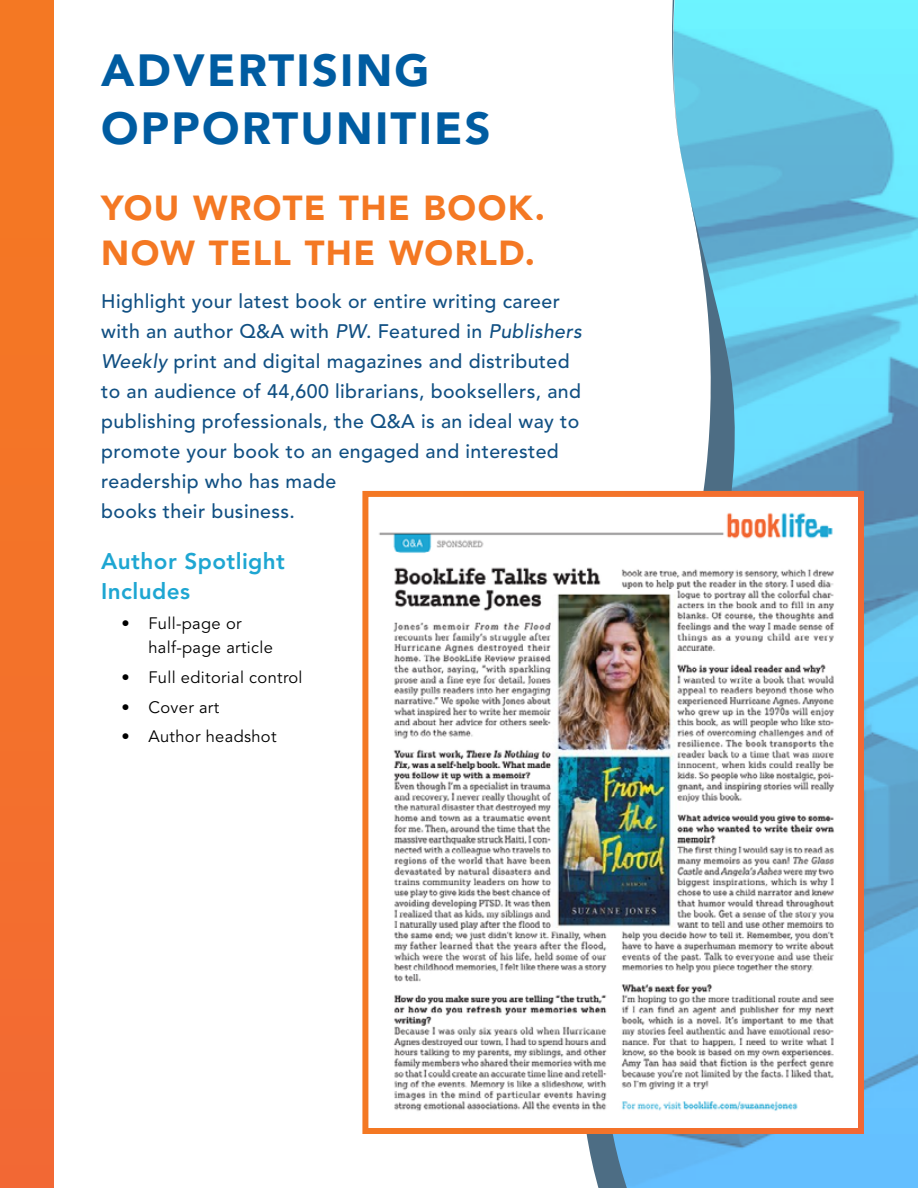
<style>
.page{position:relative;width:918px;height:1188px;background:#fff}
.page>*{position:absolute;margin:0;border:0;box-sizing:border-box;transform-origin:0 0}
.t1{font:900 45px/58.5px "Avenir";letter-spacing:.05em;color:#005ca1}
.t2{font:900 34.5px/45px "Avenir LT Std";letter-spacing:.04em;color:#f47823}
.t3{font:800 22.5px/30px "Avenir LT Std";letter-spacing:.02em;color:#1ea6d2}
.t4{font:500 19.5px/30px "Avenir LT Std";letter-spacing:.02em;color:#115083}
.t5{font:16.5px/24px "Avenir LT Std";letter-spacing:.02em;color:#000}
.s1{font-style:italic}
</style>
<div class="page">
<svg style="left:576px;top:0;width:342px;height:1188px"></svg>
<div style="left:0;top:0;width:53px;height:1188px;background:#f37329"></div>
<img style="left:379px;top:498px;width:478px;height:629px">
<h1 class="t1" style="left:101px;top:39px;width:391px">ADVERTISING<br>OPPORTUNITIES</h1>
<h2 class="t2" style="left:101px;top:185px;width:445px">YOU WROTE THE BOOK.<br>NOW TELL THE WORLD.</h2>
<p class="t4" style="left:101px;top:287px;width:482px">Highlight your latest book or entire writing career with an author Q&amp;A with <span class="s1">PW</span>. Featured in <span class="s1">Publishers Weekly</span> print and digital magazines and distributed to an audience of 44,600 librarians, booksellers, and publishing professionals, the Q&amp;A is an ideal way to promote your book to an engaged and interested readership who has made<br>books their business.</p>
<p class="t3" style="left:101px;top:546px;width:185px">Author Spotlight<br>Includes</p>
<p class="t5" style="left:148px;top:612px;width:126px;text-indent:-27px">• Full-page or half-page article</p>
<p class="t5" style="left:122px;top:666px;width:183px">• Full editorial control</p>
<p class="t5" style="left:122px;top:695px;width:99px">• Cover art</p>
<p class="t5" style="left:122px;top:725px;width:157px">• Author headshot</p>
</div>
